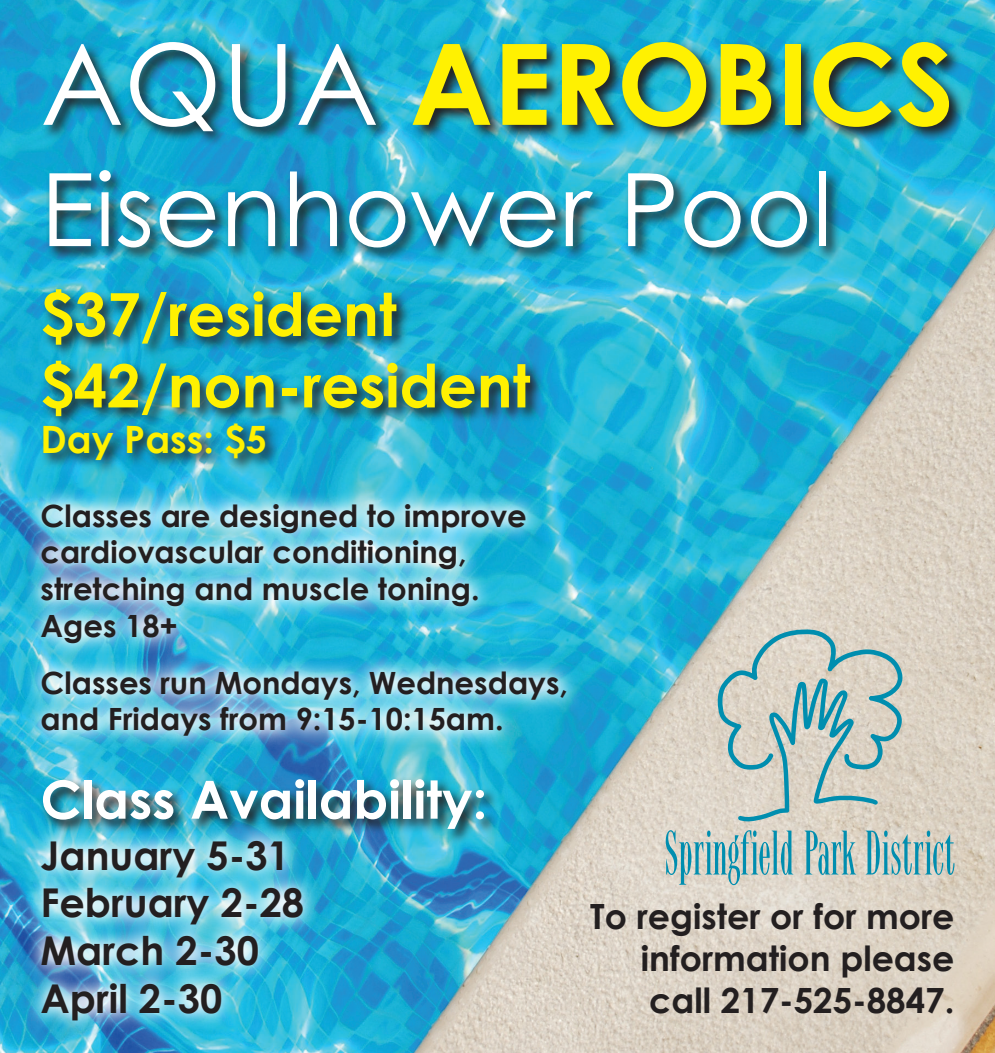
<style>
.page{position:relative;width:995px;height:1053px;background:#fff}
.page>*{position:absolute;margin:0;border:0;box-sizing:border-box;transform-origin:0 0}
.t1{font:700 112.5px "Century Gothic";color:#fff101}
.t2{font:101.25px "Century Gothic";color:#fff}
.t3{font:700 59.62px "Century Gothic";color:#fff101}
.t4{font:700 52.65px "Century Gothic";color:#fff}
.t5{font:700 39.6px "Century Gothic";color:#231f20}
.t6{font:700 37.8px "Century Gothic";color:#fff101}
.t7{font:700 34.65px/41.6px "Century Gothic";color:#231f20;text-align:justify}
.t8{font:700 30.6px/36.7px "Century Gothic";color:#231f20}
.s1{font-weight:400;color:#fff}
</style>
<div class="page">
<img style="left:0;top:0;width:995px;height:1053px">
<svg style="left:717px;top:629px;width:185px;height:193px;background:#bac8c1"></svg>
<svg style="left:665px;top:830px;width:128px;height:55px;background:#a0c1c1"></svg>
<svg style="left:804px;top:831px;width:52px;height:44px;background:#93bcbe"></svg>
<svg style="left:865px;top:831px;width:89px;height:44px;background:#98bdbd"></svg>
<img style="left:41px;top:39px;width:924px;height:108px">
<svg style="left:46px;top:168px;width:795px;height:95px;background:#1f96b5"></svg>
<svg style="left:40px;top:286px;width:506px;height:190px;background:#1f95b5"></svg>
<img style="left:40px;top:776px;width:458px;height:68px">
<svg style="left:23px;top:485px;width:562px;height:270px;background:#68c8e3"></svg>
<img style="left:23px;top:822px;width:298px;height:217px">
<p class="t1" style="left:40px;top:-1px;width:915px"><span class="s1">AQUA</span> AEROBICS</p>
<p class="t2" style="left:40px;top:139px;width:793px">Eisenhower Pool</p>
<p class="t3" style="left:40px;top:269px;width:357px">$37/resident</p>
<p class="t3" style="left:40px;top:341px;width:491px">$42/non-resident</p>
<p class="t6" style="left:40px;top:410px;width:228px">Day Pass: $5</p>
<p class="t8" style="left:40px;top:496px;width:488px">Classes are designed to improve cardiovascular conditioning, stretching and muscle toning.</p>
<p class="t8" style="left:40px;top:606px;width:139px">Ages 18+</p>
<p class="t8" style="left:40px;top:663px;width:529px">Classes run Mondays, Wednesdays, and Fridays from 9:15-10:15am.</p>
<p class="t4" style="left:40px;top:760px;width:448px">Class Availability:</p>
<p class="t5" style="left:40px;top:825px;width:251px">January 5-31</p>
<p class="t5" style="left:40px;top:873px;width:265px">February 2-28</p>
<p class="t5" style="left:40px;top:920px;width:220px">March 2-30</p>
<p class="t5" style="left:40px;top:968px;width:183px">April 2-30</p>
<p class="t7" style="left:641px;top:894px;width:315px;text-indent:-51px">To register or for more information please call 217-525-8847.</p>
</div>
